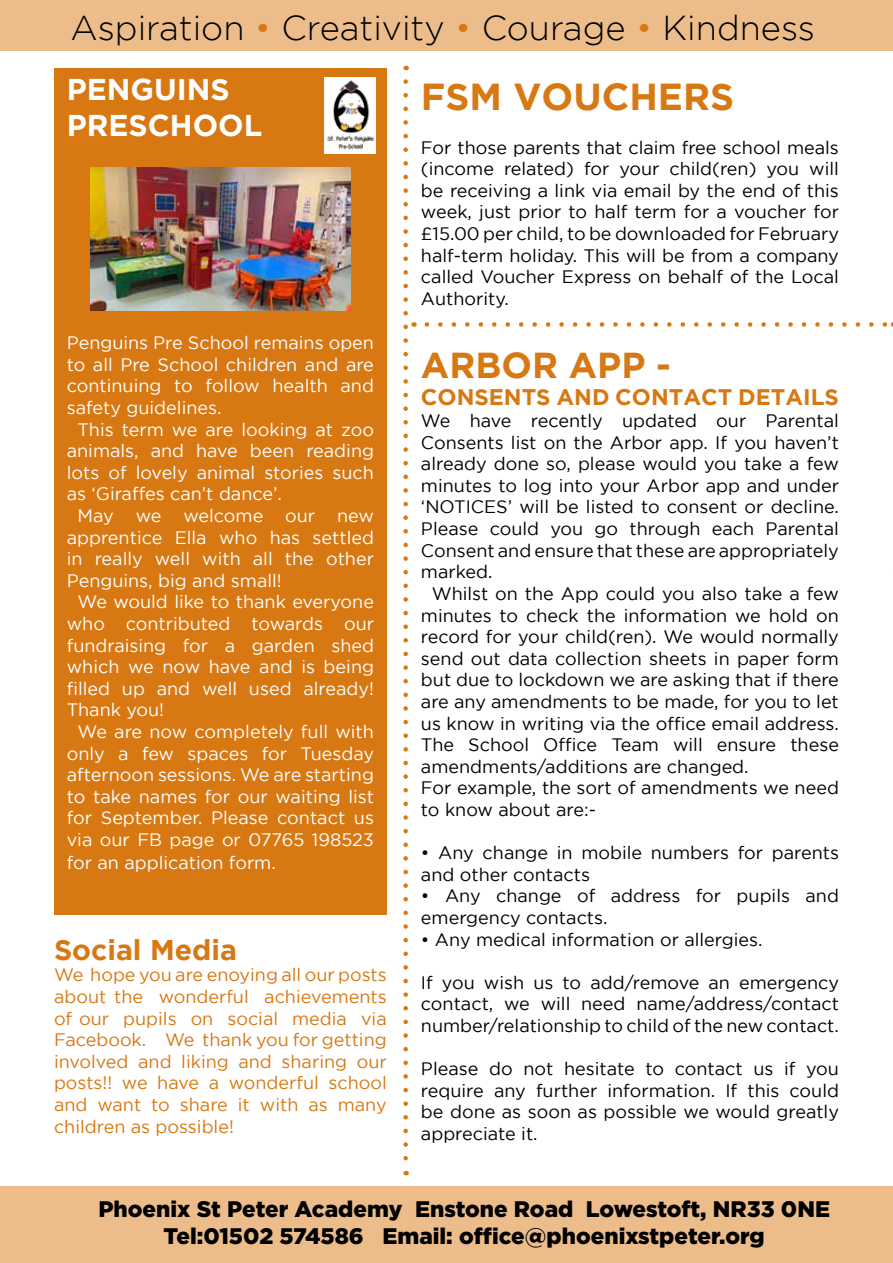
<style>
.page{position:relative;width:893px;height:1263px;background:#fff}
.page>*{position:absolute;margin:0;border:0;box-sizing:border-box;transform-origin:0 0}
.t1{font:700 37.5px "Gotham";color:#d77813}
.t2{font:700 36px "Gotham";color:#d77813}
.t3{font:300 34.5px "Gotham";color:#000}
.t4{font:700 30px/36px "Gotham";color:#fff}
.t5{font:700 28.5px "Gotham";color:#d77813}
.t6{font:900 22.5px/27px "Gotham";color:#000;text-align:center}
.t7{font:700 22.5px "Gotham";color:#d77813}
.t8{font:18px/21.6px "Gotham";color:#000;text-align:justify}
.t9{font:18px/21.6px "Gotham";color:#fff;text-align:justify}
.t10{font:18px/21.6px "Gotham";color:#d77813;text-align:justify}
.s1{color:#d77813}
</style>
<div class="page">
<div style="left:0;top:1186px;width:893px;height:77px;background:#ecbd8a"></div>
<div style="left:0;top:0;width:893px;height:50px;background:#ecbd8a"></div>
<div style="left:54px;top:68px;width:333px;height:846px;background:#d77813"></div>
<svg style="left:403px;top:82px;width:5px;height:1093px"></svg>
<svg style="left:427px;top:322px;width:459px;height:5px"></svg>
<img style="left:91px;top:168px;width:259px;height:142px">
<img style="left:325px;top:78px;width:50px;height:76px">
<h3 class="t3" style="left:71px;top:9px;width:746px">Aspiration <span class="s1">•</span> Creativity <span class="s1">•</span> Courage <span class="s1">•</span> Kindness</h3>
<h3 class="t4" style="left:67px;top:70px;width:197px">PENGUINS<br>PRESCHOOL</h3>
<p class="t9" style="left:67px;top:332px;width:309px">Penguins Pre School remains open to all Pre School children and are continuing to follow health and safety guidelines.</p>
<p class="t9" style="left:67px;top:418px;width:309px;text-indent:11px">This term we are looking at zoo animals, and have been reading lots of lovely animal stories such as ‘Giraffes can’t dance’.</p>
<p class="t9" style="left:67px;top:504px;width:309px;text-indent:11px">May we welcome our new apprentice Ella who has settled in really well with all the other Penguins, big and small!</p>
<p class="t9" style="left:67px;top:591px;width:309px;text-indent:11px">We would like to thank everyone who contributed towards our fundraising for a garden shed which we now have and is being filled up and well used already!<br>Thank you!</p>
<p class="t9" style="left:67px;top:720px;width:309px;text-align:center">We are now completely full with only a few spaces for Tuesday afternoon sessions. We are starting to take names for our waiting list for September. Please contact us via our FB page or 07765 198523</p>
<p class="t9" style="left:67px;top:852px;width:211px">for an application form.</p>
<h3 class="t5" style="left:54px;top:933px;width:184px">Social Media</h3>
<p class="t10" style="left:54px;top:964px;width:334px">We hope you are enoying all our posts about the wonderful achievements of our pupils on social media via Facebook. We thank you for getting involved and liking and sharing our posts!! we have a wonderful school and want to share it with as many children as possible!</p>
<h1 class="t1" style="left:421px;top:75px;width:315px">FSM VOUCHERS</h1>
<p class="t8" style="left:421px;top:136px;width:420px">For those parents that claim free school meals (income related) for your child(ren) you will be receiving a link via email by the end of this week, just prior to half term for a voucher for £15.00 per child, to be downloaded for February half-term holiday. This will be from a company called Voucher Express on behalf of the Local Authority.</p>
<h2 class="t2" style="left:421px;top:345px;width:251px">ARBOR APP -</h2>
<p class="t7" style="left:421px;top:384px;width:419px">CONSENTS AND CONTACT DETAILS</p>
<p class="t8" style="left:421px;top:410px;width:420px">We have recently updated our Parental Consents list on the Arbor app. If you haven’t already done so, please would you take a few minutes to log into your Arbor app and under ‘NOTICES’ will be listed to consent or decline.<br>Please could you go through each Parental Consent and ensure that these are appropriately marked.</p>
<p class="t8" style="left:421px;top:582px;width:419px;text-align:left;text-indent:11px">Whilst on the App could you also take a few minutes to check the information we hold on record for your child(ren). We would normally send out data collection sheets in paper form but due to lockdown we are asking that if there are any amendments to be made, for you to let us know in writing via the office email address.<br>The School Office Team will ensure these amendments/additions are changed.<br>For example, the sort of amendments we need to know about are:-</p>
<p class="t8" style="left:421px;top:842px;width:420px">• Any change in mobile numbers for parents and other contacts</p>
<p class="t8" style="left:421px;top:885px;width:419px">• Any change of address for pupils and emergency contacts.</p>
<p class="t8" style="left:421px;top:928px;width:343px">• Any medical information or allergies.</p>
<p class="t8" style="left:421px;top:971px;width:420px">If you wish us to add/remove an emergency contact, we will need name/address/contact number/relationship to child of the new contact.</p>
<p class="t8" style="left:421px;top:1058px;width:420px">Please do not hesitate to contact us if you require any further information. If this could be done as soon as possible we would greatly appreciate it.</p>
<p class="t6" style="left:98px;top:1195px;width:733px">Phoenix St Peter Academy Enstone Road Lowestoft, NR33 0NE<br>Tel:01502 574586 Email: office@phoenixstpeter.org</p>
</div>
